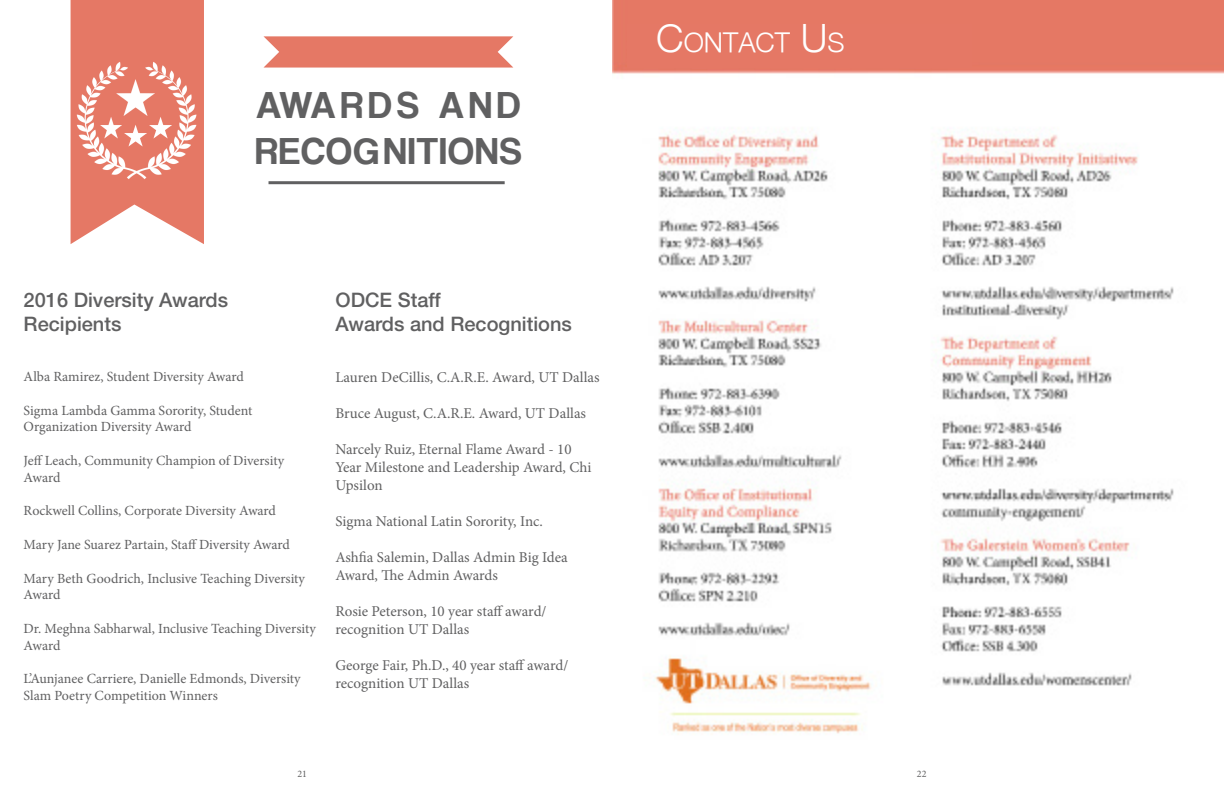
<style>
.page{position:relative;width:1224px;height:792px;background:#fff}
.page>*{position:absolute;margin:0;border:0;box-sizing:border-box;transform-origin:0 0}
.t1{font:38.7px/46.4px "Coolvetica Rg";letter-spacing:.04em;color:#606061}
.t2{font:300 27.3px "Helvetica Neue";color:#fff}
.t3{font:500 20px/24px "Helvetica Neue LT Std";color:#606061}
.t4{font:15px/18px "Minion Pro";color:#606061}
.t5{font:14px/16.8px "Minion Pro";letter-spacing:-.005em;color:#606061}
.t6{font:10px "Minion Pro";color:#606061}
.s1{font-size:39px}
</style>
<div class="page">
<svg style="left:71px;top:0;width:133px;height:244px;background:#e88b7b"></svg>
<img style="left:612px;top:0;width:612px;height:734px">
<img style="left:75px;top:60px;width:122px;height:120px">
<img style="left:117px;top:79px;width:37px;height:38px">
<img style="left:100px;top:117px;width:22px;height:21px">
<img style="left:125px;top:125px;width:21px;height:22px">
<img style="left:149px;top:117px;width:22px;height:21px">
<svg style="left:264px;top:36px;width:249px;height:32px;background:#e78371"></svg>
<hr style="left:269px;top:181px;width:236px;height:3px;background:#606061">
<div style="left:628px;top:24px;width:344px;height:44px;background:#e57865"></div>
<p class="t1" style="left:256px;top:81px;width:267px">AWARDS AND<br>RECOGNITIONS</p>
<p class="t3" style="left:24px;top:288px;width:206px">2016 Diversity Awards<br>Recipients</p>
<p class="t5" style="left:24px;top:368px;width:222px">Alba Ramirez, Student Diversity Award</p>
<p class="t5" style="left:24px;top:402px;width:230px">Sigma Lambda Gamma Sorority, Student<br>Organization Diversity Award</p>
<p class="t5" style="left:24px;top:452px;width:262px">Jeff Leach, Community Champion of Diversity<br>Award</p>
<p class="t5" style="left:24px;top:503px;width:254px">Rockwell Collins, Corporate Diversity Award</p>
<p class="t5" style="left:24px;top:536px;width:268px">Mary Jane Suarez Partain, Staff Diversity Award</p>
<p class="t5" style="left:24px;top:570px;width:283px">Mary Beth Goodrich, Inclusive Teaching Diversity<br>Award</p>
<p class="t5" style="left:24px;top:620px;width:294px">Dr. Meghna Sabharwal, Inclusive Teaching Diversity<br>Award</p>
<p class="t5" style="left:24px;top:671px;width:279px">L’Aunjanee Carriere, Danielle Edmonds, Diversity<br>Slam Poetry Competition Winners</p>
<p class="t3" style="left:336px;top:288px;width:107px">ODCE Staff</p>
<p class="t3" style="left:336px;top:312px;width:238px">Awards and Recognitions</p>
<p class="t4" style="left:335px;top:368px;width:266px">Lauren DeCillis, C.A.R.E. Award, UT Dallas</p>
<p class="t4" style="left:335px;top:404px;width:252px">Bruce August, C.A.R.E. Award, UT Dallas</p>
<p class="t4" style="left:335px;top:440px;width:258px">Narcely Ruiz, Eternal Flame Award - 10<br>Year Milestone and Leadership Award, Chi<br>Upsilon</p>
<p class="t4" style="left:335px;top:512px;width:209px">Sigma National Latin Sorority, Inc.</p>
<p class="t4" style="left:335px;top:548px;width:234px">Ashfia Salemin, Dallas Admin Big Idea<br>Award, The Admin Awards</p>
<p class="t4" style="left:335px;top:602px;width:213px">Rosie Peterson, 10 year staff award/ recognition UT Dallas</p>
<p class="t4" style="left:335px;top:656px;width:235px">George Fair, Ph.D., 40 year staff award/ recognition UT Dallas</p>
<p class="t2" style="left:656px;top:26px;width:190px"><span class="s1">C</span>ONTACT <span class="s1">U</span>S</p>
<p class="t6" style="left:297px;top:767px;width:11px">21</p>
<p class="t6" style="left:917px;top:767px;width:11px">22</p>
</div>
